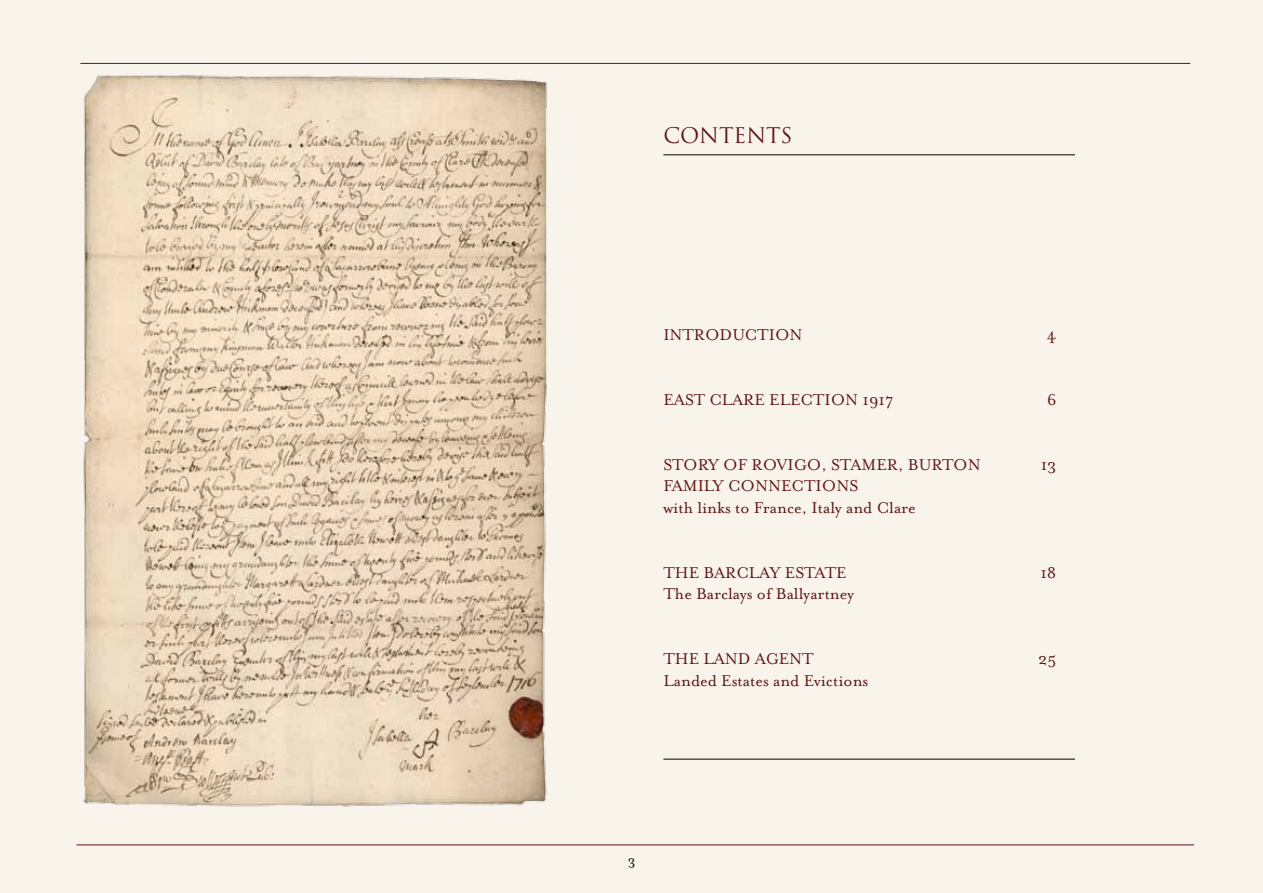
<style>
.page{position:relative;width:1263px;height:893px;background:#f9f4eb}
.page>*{position:absolute;margin:0;border:0;box-sizing:border-box;transform-origin:0 0}
.t1{font:21px "Trajan";color:#5e1514}
.t2{font:18px/21.6px "Mrs Eaves Roman";color:#5e1514}
.t3{font:15px "Mrs Eaves Roman";color:#000}
</style>
<div class="page">
<hr style="left:77px;top:844px;width:1117px;height:1px;background:#5e1514">
<img style="left:83px;top:75px;width:464px;height:732px">
<hr style="left:663px;top:154px;width:412px;height:1px;background:#000">
<hr style="left:663px;top:759px;width:412px;height:1px;background:#000">
<hr style="left:80px;top:63px;width:1110px;height:1px;background:#5e1514">
<p class="t1" style="left:663px;top:123px;width:131px">CONTENTS</p>
<p class="t2" style="left:663px;top:324px;width:12px">INTRO</p>
<p class="t2" style="left:720px;top:324px;width:38px">DUCTION</p>
<p class="t2" style="left:1047px;top:324px;width:11px">4</p>
<p class="t2" style="left:663px;top:389px;width:58px">EASTCLARE</p>
<p class="t2" style="left:769px;top:389px;width:12px">ELECTION</p>
<p class="t2" style="left:862px;top:389px;width:32px">1917</p>
<p class="t2" style="left:1047px;top:389px;width:11px">6</p>
<p class="t2" style="left:663px;top:454px;width:22px">STOR</p>
<p class="t2" style="left:708px;top:454px;width:56px">Y OF ROVI</p>
<p class="t2" style="left:794px;top:454px;width:151px">GO, STAMER, BURTON</p>
<p class="t2" style="left:1041px;top:454px;width:17px">13</p>
<p class="t2" style="left:663px;top:475px;width:78px">FAMILY CONNECTION</p>
<p class="t2" style="left:663px;top:475px;width:254px;text-indent:186px">S<br>with links to France, Italy and Clare</p>
<p class="t2" style="left:769px;top:562px;width:45px">Y ESTATE</p>
<p class="t2" style="left:1040px;top:562px;width:18px">18</p>
<p class="t2" style="left:663px;top:583px;width:192px">The Barclays of Ballyartney</p>
<p class="t2" style="left:663px;top:562px;width:13px">THE</p>
<p class="t2" style="left:703px;top:562px;width:24px">BARCLA</p>
<p class="t2" style="left:663px;top:648px;width:13px">THE</p>
<p class="t2" style="left:703px;top:648px;width:13px">LAN</p>
<p class="t2" style="left:738px;top:648px;width:51px">D AGENT</p>
<p class="t2" style="left:1038px;top:648px;width:20px">25</p>
<p class="t2" style="left:663px;top:670px;width:207px">Landed Estates and Evictions</p>
<p class="t3" style="left:628px;top:852px;width:9px">3</p>
</div>
